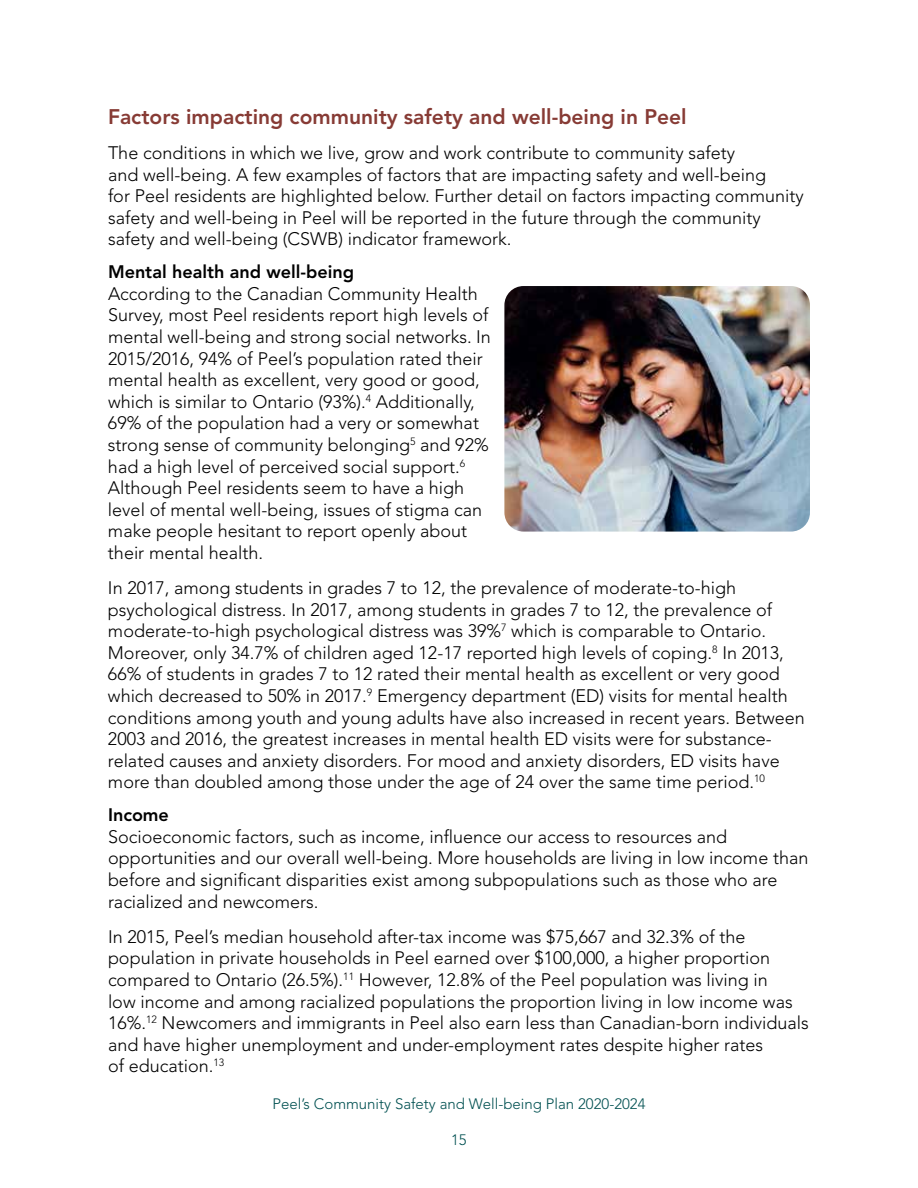
<style>
.page{position:relative;width:918px;height:1188px;background:#fff}
.page>*{position:absolute;margin:0;border:0;box-sizing:border-box;transform-origin:0 0}
.t1{font:800 21px "Avenir LT Std";color:#873b35}
.t2{font:300 18px/21.6px "Avenir LT Std";color:#000}
.t3{font:800 18px "Avenir LT Std";color:#000}
.t4{font:300 15px "Avenir LT Std";color:#005051}
</style>
<div class="page">
<img style="left:504px;top:286px;width:306px;height:246px">
<p class="t1" style="left:108px;top:104px;width:580px">Factors impacting community safety and well-being in Peel</p>
<p class="t2" style="left:108px;top:142px;width:697px">The conditions in which we live, grow and work contribute to community safety<br>and well-being. A few examples of factors that are impacting safety and well-being<br>for Peel residents are highlighted below. Further detail on factors impacting community safety and well-being in Peel will be reported in the future through the community safety and well-being (CSWB) indicator framework.</p>
<p class="t3" style="left:108px;top:261px;width:248px">Mental health and well-being</p>
<p class="t2" style="left:108px;top:283px;width:384px">According to the Canadian Community Health Survey, most Peel residents report high levels of mental well-being and strong social networks. In 2015/2016, 94% of Peel’s population rated their mental health as excellent, very good or good, which is similar to Ontario (93%).<sup>4</sup> Additionally, 69% of the population had a very or somewhat strong sense of community belonging<sup>5</sup> and 92% had a high level of perceived social support.<sup>6<br></sup>Although Peel residents seem to have a high level of mental well-being, issues of stigma can make people hesitant to report openly about their mental health.</p>
<p class="t2" style="left:108px;top:577px;width:698px">In 2017, among students in grades 7 to 12, the prevalence of moderate-to-high psychological distress. In 2017, among students in grades 7 to 12, the prevalence of moderate-to-high psychological distress was 39%<sup>7</sup> which is comparable to Ontario.<br>Moreover, only 34.7% of children aged 12-17 reported high levels of coping.<sup>8</sup> In 2013, 66% of students in grades 7 to 12 rated their mental health as excellent or very good which decreased to 50% in 2017.<sup>9</sup> Emergency department (ED) visits for mental health conditions among youth and young adults have also increased in recent years. Between 2003 and 2016, the greatest increases in mental health ED visits were for substance&shy;related causes and anxiety disorders. For mood and anxiety disorders, ED visits have more than doubled among those under the age of 24 over the same time period.<sup>10</sup></p>
<p class="t3" style="left:108px;top:804px;width:62px">Income</p>
<p class="t2" style="left:108px;top:826px;width:702px">Socioeconomic factors, such as income, influence our access to resources and opportunities and our overall well-being. More households are living in low income than before and significant disparities exist among subpopulations such as those who are racialized and newcomers.</p>
<p class="t2" style="left:108px;top:926px;width:702px">In 2015, Peel’s median household after-tax income was $75,667 and 32.3% of the population in private households in Peel earned over $100,000, a higher proportion compared to Ontario (26.5%).<sup>11</sup> However, 12.8% of the Peel population was living in<br>low income and among racialized populations the proportion living in low income was 16%.<sup>12</sup> Newcomers and immigrants in Peel also earn less than Canadian-born individuals and have higher unemployment and under-employment rates despite higher rates<br>of education.<sup>13</sup></p>
<p class="t4" style="left:272px;top:1095px;width:375px">Peel’s Community Safety and Well-being Plan 2020-2024</p>
<p class="t4" style="left:451px;top:1131px;width:17px">15</p>
</div>
